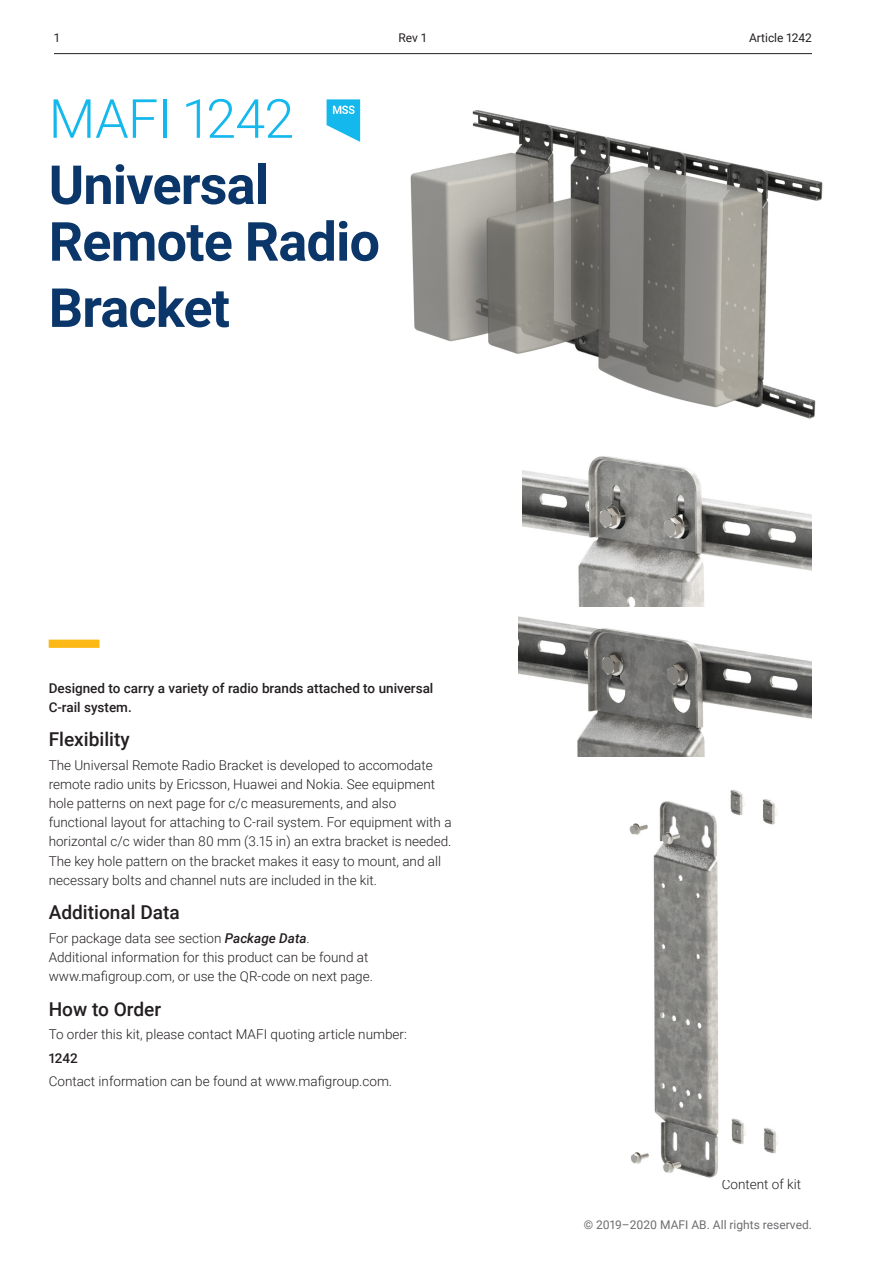
<style>
.page{position:relative;width:893px;height:1263px;background:#fff}
.page>*{position:absolute;margin:0;border:0;box-sizing:border-box;transform-origin:0 0}
.t1{font:700 54px/66.2px "Roboto";letter-spacing:-.015em;color:#0b366a}
.t2{font:500 19.05px "Roboto";color:#231f20}
.t3{font:300 13.5px/19px "Roboto";color:#231f20}
.t4{font:500 13.5px/19px "Roboto";color:#231f20}
.t5{font:12px "Roboto";color:#6c6d70}
.Info{font:12px "Roboto";color:#231f20}
.s1{font-weight:300;color:#15b8ec}
.s2{font-weight:500;font-style:italic}
.s3{font-weight:500}
</style>
<div class="page">
<hr style="left:54px;top:53px;width:758px;height:1px;background:#231f20">
<svg style="left:327px;top:99px;width:33px;height:43px"></svg>
<div style="left:49px;top:640px;width:50px;height:8px;background:#fcb814"></div>
<img style="left:629px;top:790px;width:149px;height:388px">
<img style="left:410px;top:110px;width:413px;height:309px">
<img style="left:523px;top:456px;width:289px;height:150px">
<img style="left:518px;top:616px;width:294px;height:140px">
<p class="Info" style="left:54px;top:29px;width:7px">1</p>
<p class="Info" style="left:749px;top:29px;width:64px">Article 1242</p>
<p class="Info" style="left:399px;top:29px;width:29px">Rev 1</p>
<p class="t1" style="left:49px;top:83px;width:247px"><span class="s1">MAFI 1242<br></span>Universal</p>
<p class="t1" style="left:49px;top:206px;width:333px">Remote Radio<br>Bracket</p>
<p class="t4" style="left:49px;top:678px;width:386px">Designed to carry a variety of radio brands attached to universal<br>C-rail system.</p>
<p class="t2" style="left:49px;top:726px;width:83px">Flexibility</p>
<p class="t3" style="left:49px;top:755px;width:404px">The Universal Remote Radio Bracket is developed to accomodate remote radio units by Ericsson, Huawei and Nokia. See equipment hole patterns on next page for c/c measurements, and also functional layout for attaching to C-rail system. For equipment with a horizontal c/c wider than 80 mm (3.15 in) an extra bracket is needed.<br>The key hole pattern on the bracket makes it easy to mount, and all necessary bolts and channel nuts are included in the kit.</p>
<p class="t2" style="left:49px;top:899px;width:133px">Additional Data</p>
<p class="t3" style="left:49px;top:928px;width:326px">For package data see section <span class="s2">Package Data</span>.<br>Additional information for this product can be found at www.mafigroup.com, or use the QR-code on next page.</p>
<p class="t2" style="left:49px;top:995px;width:114px">How to Order</p>
<p class="t3" style="left:49px;top:1022px;width:360px;line-height:23.5px">To order this kit, please contact MAFI quoting article number:<br><span class="s3">1242<br></span>Contact information can be found at www.mafigroup.com.</p>
<p class="t3" style="left:722px;top:1174px;width:81px">Content of kit</p>
<p class="t5" style="left:584px;top:1216px;width:230px">© 2019–2020 MAFI AB. All rights reserved.</p>
</div>
